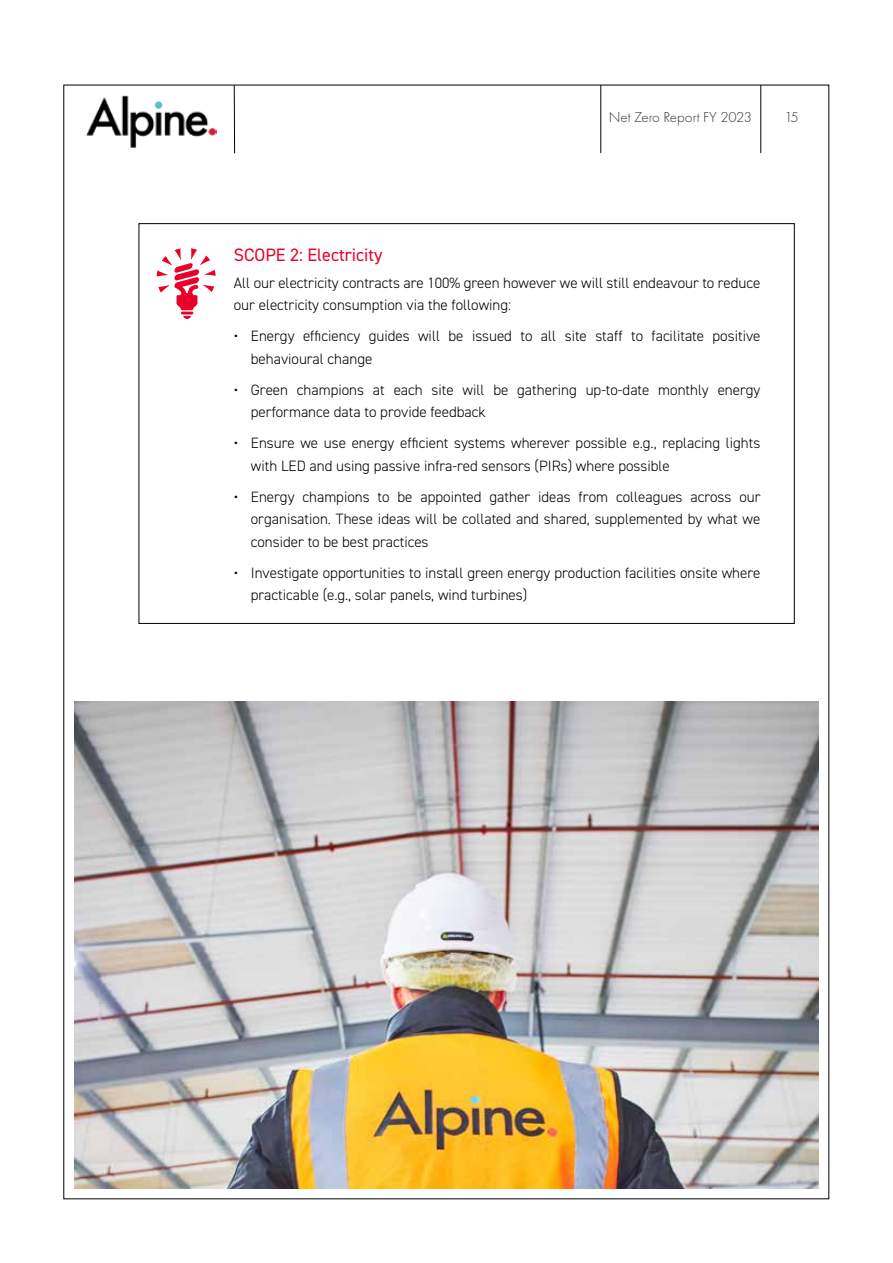
<style>
.page{position:relative;width:893px;height:1263px;background:#fff}
.page>*{position:absolute;margin:0;border:0;box-sizing:border-box;transform-origin:0 0}
.t1{font:18px "DIN2014";color:#ea0029}
.t2{font:300 15px/22.5px "DIN2014";color:#000}
.t3{font:300 15px "Futura PT";color:#000}
</style>
<div class="page">
<hr style="left:234px;top:85px;width:1px;height:68px;background:#000">
<img style="left:86px;top:95px;width:130px;height:53px">
<hr style="left:760px;top:85px;width:1px;height:68px;background:#000">
<hr style="left:600px;top:85px;width:1px;height:68px;background:#000">
<svg style="left:157px;top:248px;width:59px;height:71px"></svg>
<img style="left:75px;top:701px;width:743px;height:487px">
<p class="t3" style="left:609px;top:109px;width:145px">Net Zero Report FY 2023</p>
<p class="t3" style="left:785px;top:109px;width:16px">15</p>
<p class="t1" style="left:234px;top:243px;width:150px">SCOPE 2: Electricity</p>
<p class="t2" style="left:234px;top:271px;width:528px">All our electricity contracts are 100% green however we will still endeavour to reduce our electricity consumption via the following:</p>
<p class="t2" style="left:251px;top:325px;width:511px;text-indent:-17px">• Energy efficiency guides will be issued to all site staff to facilitate positive behavioural change</p>
<p class="t2" style="left:251px;top:378px;width:511px;text-indent:-17px">• Green champions at each site will be gathering up-to-date monthly energy performance data to provide feedback</p>
<p class="t2" style="left:251px;top:432px;width:511px;text-indent:-17px">• Ensure we use energy efficient systems wherever possible e.g., replacing lights with LED and using passive infra-red sensors (PIRs) where possible</p>
<p class="t2" style="left:251px;top:485px;width:511px;text-align:justify;text-indent:-17px">• Energy champions to be appointed gather ideas from colleagues across our organisation. These ideas will be collated and shared, supplemented by what we consider to be best practices</p>
<p class="t2" style="left:251px;top:561px;width:511px;text-indent:-17px">• Investigate opportunities to install green energy production facilities onsite where practicable (e.g., solar panels, wind turbines)</p>
</div>
